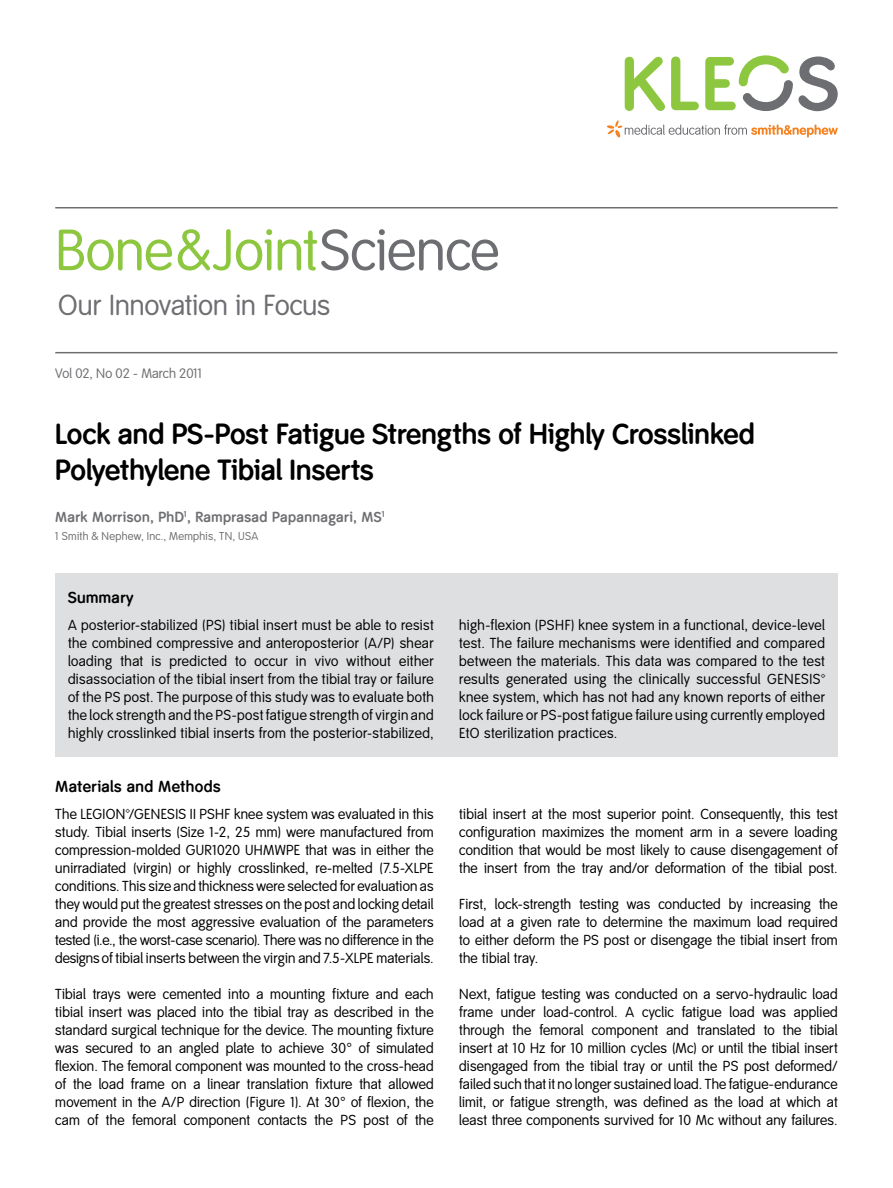
<style>
.page{position:relative;width:893px;height:1188px;background:#fff}
.page>*{position:absolute;margin:0;border:0;box-sizing:border-box;transform-origin:0 0}
.t1{font:57px "Smith&Nephew LF";color:#8dc63f}
.t2{font:700 28.5px/36px "Smith&Nephew";color:#000}
.t3{font:28.5px "Smith&Nephew";color:#6d6e71}
.t4{font:700 15.75px "Smith&Nephew";letter-spacing:.025em;color:#000}
.t5{font:14.25px/18px "Smith&Nephew";letter-spacing:.015em;color:#000;text-align:justify}
.t6{font:700 14.25px "Smith&Nephew";letter-spacing:.03em;color:#6d6e71}
.t7{font:13.5px "Smith&Nephew";color:#6d6e71}
.t8{font:11.25px "Smith&Nephew LF";letter-spacing:.03em;color:#6d6e71}
.s1{color:#6d6e71}
</style>
<div class="page">
<div style="left:55px;top:573px;width:783px;height:184px;background:#dedfe0"></div>
<hr style="left:55px;top:207px;width:783px;height:1px;background:#6d6e71">
<hr style="left:55px;top:352px;width:782px;height:1px;background:#6d6e71">
<svg style="left:625px;top:57px;width:40px;height:54px"></svg>
<svg style="left:671px;top:57px;width:28px;height:53px"></svg>
<svg style="left:705px;top:55px;width:133px;height:56px"></svg>
<svg style="left:607px;top:120px;width:231px;height:18px"></svg>
<h1 class="t1" style="left:55px;top:218px;width:445px">Bone&amp;Joint<span class="s1">Science</span></h1>
<h2 class="t3" style="left:58px;top:289px;width:274px">Our Innovation in Focus</h2>
<p class="t7" style="left:55px;top:366px;width:149px">Vol 02, No 02 - March 2011</p>
<h2 class="t2" style="left:55px;top:417px;width:701px">Lock and PS-Post Fatigue Strengths of Highly Crosslinked<br>Polyethylene Tibial Inserts</h2>
<p class="t6" style="left:55px;top:509px;width:331px">Mark Morrison, PhD<sup>1</sup>, Ramprasad Papannagari, MS<sup>1</sup></p>
<p class="t8" style="left:55px;top:530px;width:205px">1 Smith &amp; Nephew, Inc., Memphis, TN, USA</p>
<p class="t4" style="left:68px;top:588px;width:67px">Summary</p>
<p class="t5" style="left:68px;top:617px;width:367px">A posterior-stabilized (PS) tibial insert must be able to resist the combined compressive and anteroposterior (A/P) shear loading that is predicted to occur in vivo without either disassociation of the tibial insert from the tibial tray or failure of the PS post. The purpose of this study was to evaluate both the lock strength and the PS-post fatigue strength of virgin and highly crosslinked tibial inserts from the posterior-stabilized,</p>
<p class="t5" style="left:459px;top:617px;width:367px">high-flexion (PSHF) knee system in a functional, device-level test. The failure mechanisms were identified and compared between the materials. This data was compared to the test results generated using the clinically successful GENESIS™ knee system, which has not had any known reports of either lock failure or PS-post fatigue failure using currently employed EtO sterilization practices.</p>
<p class="t4" style="left:55px;top:777px;width:167px">Materials and Methods</p>
<p class="t5" style="left:55px;top:806px;width:380px">The LEGION™/GENESIS II PSHF knee system was evaluated in this study. Tibial inserts (Size 1-2, 25 mm) were manufactured from compression-molded GUR1020 UHMWPE that was in either the unirradiated (virgin) or highly crosslinked, re-melted (7.5-XLPE conditions. This size and thickness were selected for evaluation as they would put the greatest stresses on the post and locking detail and provide the most aggressive evaluation of the parameters tested (i.e., the worst-case scenario). There was no difference in the designs of tibial inserts between the virgin and 7.5-XLPE materials.</p>
<p class="t5" style="left:55px;top:985px;width:380px">Tibial trays were cemented into a mounting fixture and each tibial insert was placed into the tibial tray as described in the standard surgical technique for the device. The mounting fixture was secured to an angled plate to achieve 30° of simulated flexion. The femoral component was mounted to the cross-head of the load frame on a linear translation fixture that allowed movement in the A/P direction (Figure 1). At 30° of flexion, the cam of the femoral component contacts the PS post of the</p>
<p class="t5" style="left:459px;top:805px;width:380px">tibial insert at the most superior point. Consequently, this test configuration maximizes the moment arm in a severe loading condition that would be most likely to cause disengagement of the insert from the tray and/or deformation of the tibial post.</p>
<p class="t5" style="left:459px;top:895px;width:380px">First, lock-strength testing was conducted by increasing the load at a given rate to determine the maximum load required to either deform the PS post or disengage the tibial insert from the tibial tray.</p>
<p class="t5" style="left:459px;top:985px;width:380px">Next, fatigue testing was conducted on a servo-hydraulic load frame under load-control. A cyclic fatigue load was applied through the femoral component and translated to the tibial insert at 10 Hz for 10 million cycles (Mc) or until the tibial insert disengaged from the tibial tray or until the PS post deformed/ failed such that it no longer sustained load. The fatigue-endurance limit, or fatigue strength, was defined as the load at which at least three components survived for 10 Mc without any failures.</p>
</div>
